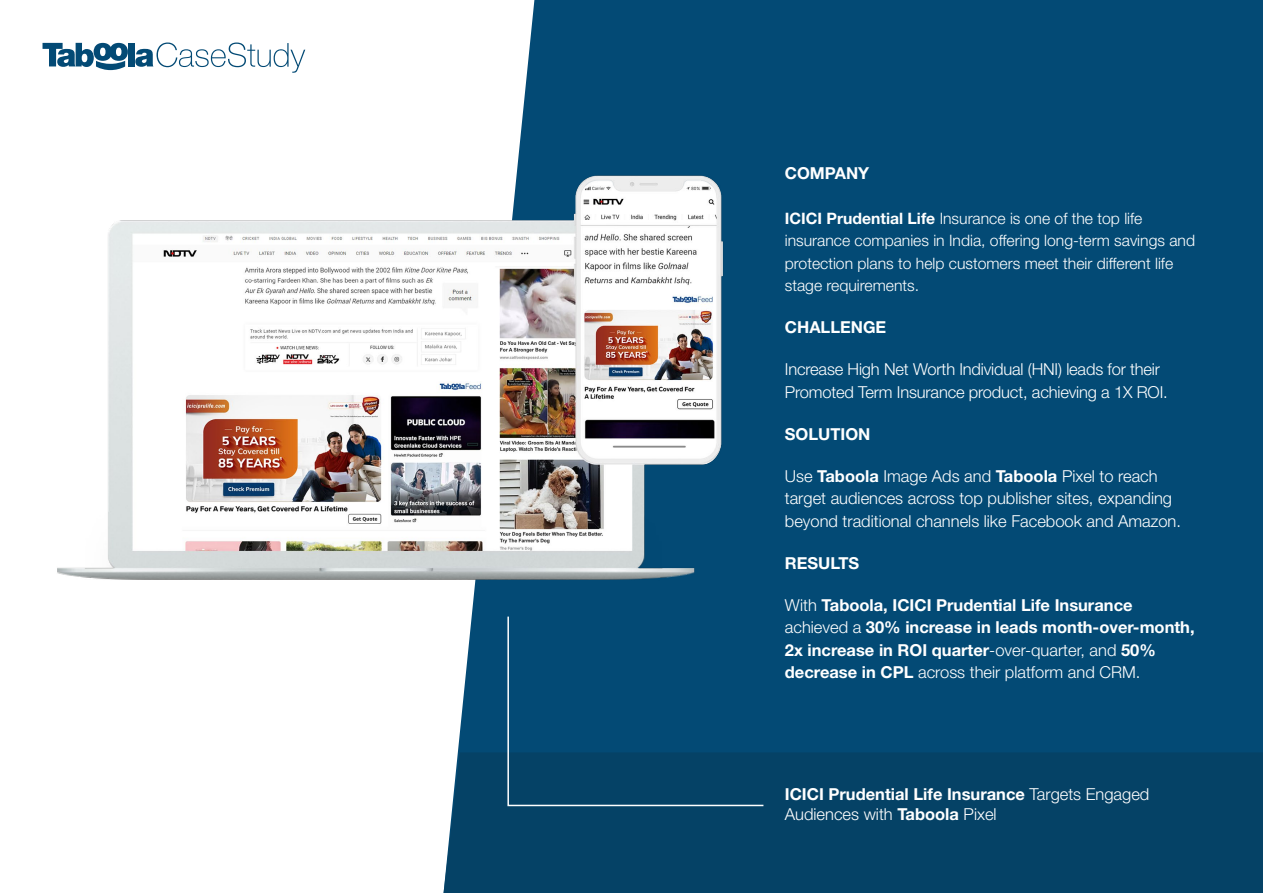
<style>
.page{position:relative;width:1263px;height:893px;background:#fff}
.page>*{position:absolute;margin:0;border:0;box-sizing:border-box;transform-origin:0 0}
.t1{font:700 16.5px/22.5px "Helvetica Neue LT Std";color:#fff}
.t2{font:300 16.5px/22.5px "Helvetica Neue LT Std";color:#fff}
.t3{font:300 15.75px/22.5px "Helvetica Neue LT Std";color:#fff}
.s1{font-weight:700}
.s2{font-weight:300}
</style>
<div class="page">
<div style="left:457px;top:0;width:806px;height:752px;background:#034a75"></div>
<div style="left:443px;top:752px;width:820px;height:141px;background:#054266"></div>
<svg style="left:507px;top:692px;width:258px;height:115px;background:#084970"></svg>
<img style="left:57px;top:118px;width:734px;height:574px">
<div style="left:129px;top:43px;width:6px;height:23px;background:#034a75"></div>
<svg style="left:135px;top:43px;width:170px;height:30px"></svg>
<svg style="left:43px;top:43px;width:85px;height:27px"></svg>
<p class="t1" style="left:785px;top:161px;width:86px">COMPANY</p>
<p class="t3" style="left:785px;top:207px;width:412px"><span class="s1">ICICI Prudential Life</span> Insurance is one of the top life insurance companies in India, offering long-term savings and protection plans to help customers meet their different life stage requirements.</p>
<p class="t1" style="left:785px;top:316px;width:103px">CHALLENGE</p>
<p class="t2" style="left:785px;top:358px;width:384px">Increase High Net Worth Individual (HNI) leads for their<br>Promoted Term Insurance product, achieving a 1X ROI.</p>
<p class="t1" style="left:785px;top:422px;width:87px">SOLUTION</p>
<p class="t2" style="left:785px;top:464px;width:398px">Use <span class="s1">Taboola</span> Image Ads and <span class="s1">Taboola</span> Pixel to reach target audiences across top publisher sites, expanding beyond traditional channels like Facebook and Amazon.</p>
<p class="t1" style="left:785px;top:551px;width:76px">RESULTS</p>
<p class="t1" style="left:785px;top:593px;width:411px"><span class="s2">With</span> Taboola, ICICI Prudential Life Insurance <span class="s2">achieved a</span> 30% increase in leads month-over-month, 2x increase in ROI quarter<span class="s2">-over-quarter, and</span> 50% decrease in CPL <span class="s2">across their platform and CRM.</span></p>
<p class="t1" style="left:785px;top:784px;width:366px;line-height:19.8px">ICICI Prudential Life Insurance <span class="s2">Targets Engaged<br>Audiences with</span> Taboola <span class="s2">Pixel</span></p>
</div>
